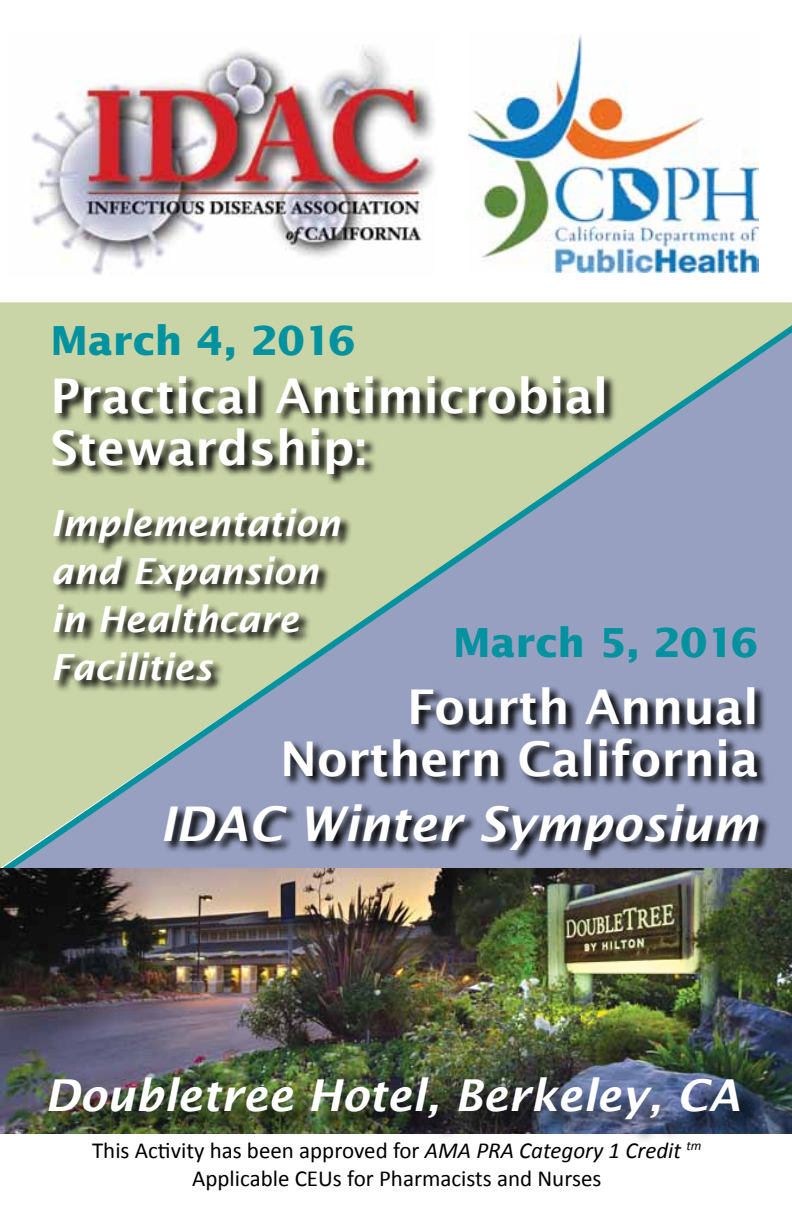
<style>
.page{position:relative;width:792px;height:1224px;background:#fff}
.page>*{position:absolute;margin:0;border:0;box-sizing:border-box;transform-origin:0 0}
.t1{font:600 48px/52px "Lucida Sans";color:#fff}
.t2{font:italic 600 48px "Lucida Sans";color:#fff}
.t3{font:italic 600 44px "Lucida Sans";color:#fff}
.t4{font:700 40px "Lucida Sans";color:#00929f}
.t5{font:italic 600 36px/48px "Lucida Sans";color:#fff}
.t6{font:23px/27.6px "Calibri";color:#000;text-align:center}
.s1{font-style:italic}
</style>
<div class="page">
<svg style="left:0;top:302px;width:792px;height:566px;background:#b1beb0"></svg>
<img style="left:0;top:868px;width:792px;height:266px">
<img style="left:31px;top:45px;width:404px;height:230px">
<svg style="left:52px;top:375px;width:565px;height:317px;background:#a1ad96"></svg>
<svg style="left:163px;top:686px;width:609px;height:177px;background:#7c849c"></svg>
<img style="left:468px;top:34px;width:291px;height:239px">
<div style="left:53px;top:1082px;width:710px;height:62px;background:#000;opacity:.75"></div>
<h3 class="t4" style="left:50px;top:318px;width:307px">March 4, 2016</h3>
<h1 class="t1" style="left:50px;top:369px;width:560px">Practical Antimicrobial<br>Stewardship:</h1>
<h3 class="t5" style="left:50px;top:499px;width:291px">Implementation and Expansion in Healthcare<br>Facilities</h3>
<h1 class="t1" style="left:280px;top:681px;width:480px;text-align:right">Fourth Annual<br>Northern California</h1>
<h1 class="t2" style="left:160px;top:796px;width:600px">IDAC Winter Symposium</h1>
<h3 class="t4" style="left:453px;top:620px;width:307px">March 5, 2016</h3>
<h2 class="t3" style="left:45px;top:1071px;width:697px">Doubletree Hotel, Berkeley, CA</h2>
<p class="t6" style="left:92px;top:1137px;width:611px">This Activity has been approved for <span class="s1">AMA PRA Category 1 Credit</span> <sup>tm<br></sup>Applicable CEUs for Pharmacists and Nurses</p>
</div>
